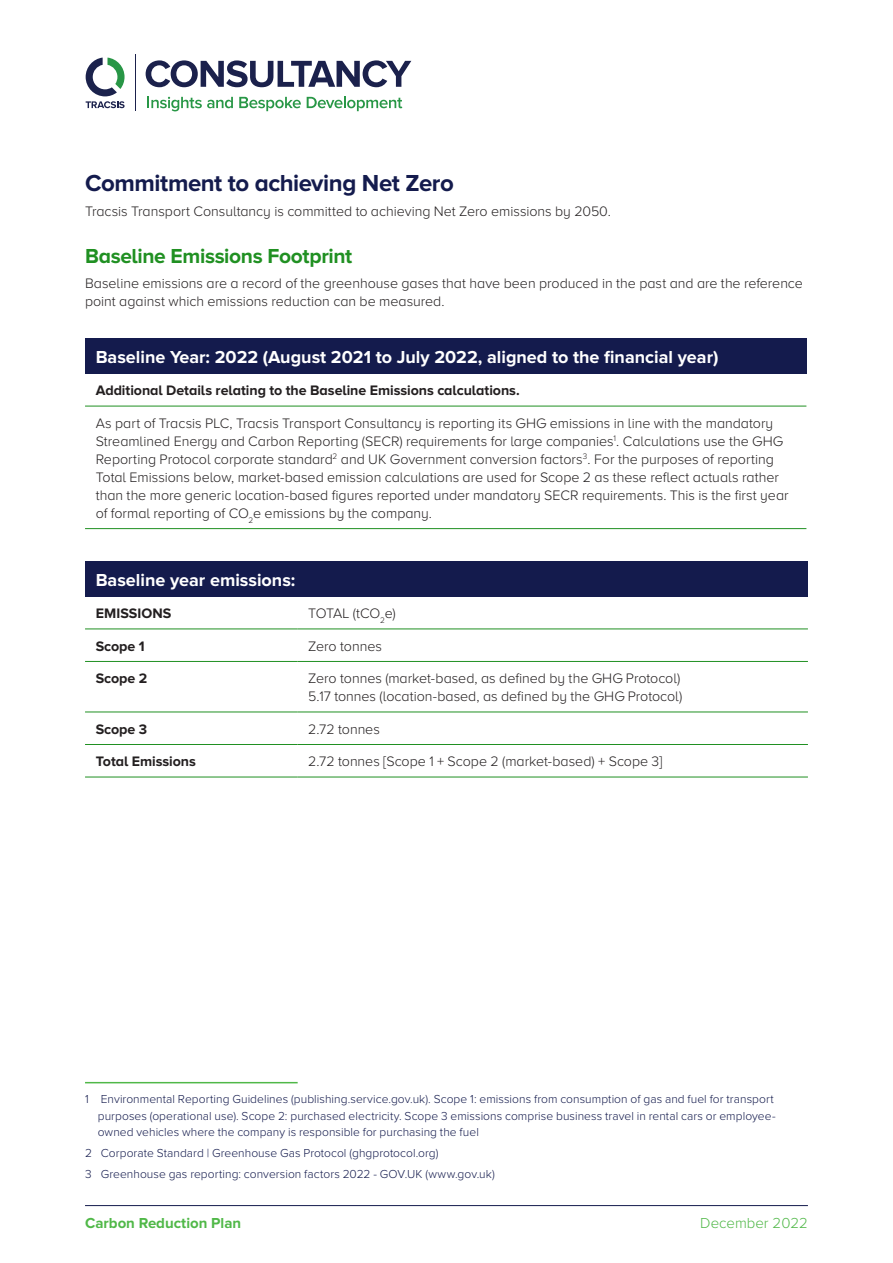
<style>
.page{position:relative;width:893px;height:1263px;background:#fff}
.page>*{position:absolute;margin:0;border:0;box-sizing:border-box;transform-origin:0 0}
.t1{font:700 24px "Proxima Nova A";letter-spacing:-.02em;color:#141b4d}
.t2{font:700 21px "Proxima Nova A";letter-spacing:-.02em;color:#209022}
.t3{font:700 18px "Proxima Nova";color:#fff}
.t4{font:700 15px "Proxima Nova";color:#50b848}
.t5{font:300 15px "Proxima Nova";color:#50b848}
.t6{font:300 14.25px/18px "Proxima Nova A";color:#231f20}
.t7{font:700 14.25px "Proxima Nova A";color:#231f20}
.t8{font:300 14.25px "Proxima Nova A";letter-spacing:-.025em;color:#231f20}
.t9{font:300 12px/16.5px "Proxima Nova";letter-spacing:.005em;color:#141b4d}
</style>
<div class="page">
<hr style="left:135px;top:55px;width:1px;height:56px;background:#1b214c">
<svg style="left:86px;top:58px;width:39px;height:50px"></svg>
<svg style="left:146px;top:60px;width:265px;height:27px"></svg>
<svg style="left:147px;top:97px;width:86px;height:14px"></svg>
<svg style="left:239px;top:97px;width:62px;height:14px"></svg>
<svg style="left:307px;top:97px;width:95px;height:14px"></svg>
<hr style="left:85px;top:1205px;width:723px;height:1px;background:#141b4d">
<div style="left:85px;top:338px;width:721px;height:36px;background:#141b4d"></div>
<hr style="left:85px;top:406px;width:721px;height:1px;background:#209022">
<hr style="left:85px;top:528px;width:721px;height:1px;background:#209022">
<hr style="left:85px;top:1082px;width:213px;height:1px;background:#50b848">
<div style="left:85px;top:561px;width:723px;height:35px;background:#141b4d"></div>
<hr style="left:85px;top:628px;width:213px;height:1px;background:#209022">
<hr style="left:298px;top:628px;width:510px;height:1px;background:#209022">
<hr style="left:85px;top:661px;width:213px;height:1px;background:#209022">
<hr style="left:298px;top:661px;width:510px;height:1px;background:#209022">
<hr style="left:85px;top:712px;width:213px;height:1px;background:#209022">
<hr style="left:298px;top:712px;width:510px;height:1px;background:#209022">
<hr style="left:85px;top:744px;width:213px;height:1px;background:#209022">
<hr style="left:298px;top:744px;width:510px;height:1px;background:#209022">
<hr style="left:85px;top:777px;width:213px;height:1px;background:#209022">
<hr style="left:298px;top:777px;width:510px;height:1px;background:#209022">
<h1 class="t1" style="left:85px;top:169px;width:370px">Commitment to achieving Net Zero</h1>
<p class="t6" style="left:85px;top:202px;width:527px">Tracsis Transport Consultancy is committed to achieving Net Zero emissions by 2050.</p>
<h2 class="t2" style="left:85px;top:244px;width:269px">Baseline Emissions Footprint</h2>
<p class="t6" style="left:85px;top:274px;width:719px">Baseline emissions are a record of the greenhouse gases that have been produced in the past and are the reference point against which emissions reduction can be measured.</p>
<p class="t3" style="left:96px;top:347px;width:624px">Baseline Year: 2022 (August 2021 to July 2022, aligned to the financial year)</p>
<p class="t7" style="left:96px;top:383px;width:426px">Additional Details relating to the Baseline Emissions calculations.</p>
<p class="t6" style="left:96px;top:414px;width:694px">As part of Tracsis PLC, Tracsis Transport Consultancy is reporting its GHG emissions in line with the mandatory Streamlined Energy and Carbon Reporting (SECR) requirements for large companies<sup>1</sup>. Calculations use the GHG Reporting Protocol corporate standard<sup>2</sup> and UK Government conversion factors<sup>3</sup>. For the purposes of reporting Total Emissions below, market-based emission calculations are used for Scope 2 as these reflect actuals rather than the more generic location-based figures reported under mandatory SECR requirements. This is the first year of formal reporting of CO<sub>2</sub>e emissions by the company.</p>
<p class="t3" style="left:96px;top:569px;width:201px">Baseline year emissions:</p>
<p class="t7" style="left:96px;top:605px;width:77px">EMISSIONS</p>
<p class="t8" style="left:308px;top:606px;width:89px">TOTAL (tCO<sub>2</sub>e)</p>
<p class="t7" style="left:96px;top:638px;width:51px">Scope 1</p>
<p class="t6" style="left:308px;top:637px;width:75px">Zero tonnes</p>
<p class="t7" style="left:96px;top:670px;width:53px">Scope 2</p>
<p class="t6" style="left:308px;top:669px;width:376px">Zero tonnes (market-based, as defined by the GHG Protocol)<br>5.17 tonnes (location-based, as defined by the GHG Protocol)</p>
<p class="t7" style="left:96px;top:721px;width:53px">Scope 3</p>
<p class="t6" style="left:308px;top:720px;width:73px">2.72 tonnes</p>
<p class="t7" style="left:96px;top:753px;width:102px">Total Emissions</p>
<p class="t6" style="left:308px;top:752px;width:356px">2.72 tonnes [Scope 1 + Scope 2 (market-based) + Scope 3]</p>
<p class="t9" style="left:98px;top:1090px;width:679px;text-indent:-13px">1 Environmental Reporting Guidelines (publishing.service.gov.uk). Scope 1: emissions from consumption of gas and fuel for transport purposes (operational use). Scope 2: purchased electricity. Scope 3 emissions comprise business travel in rental cars or employee&shy;owned vehicles where the company is responsible for purchasing the fuel</p>
<p class="t9" style="left:85px;top:1142px;width:411px;line-height:20.7px">2 Corporate Standard | Greenhouse Gas Protocol (ghgprotocol.org)<br>3 Greenhouse gas reporting: conversion factors 2022 - GOV.UK (www.gov.uk)</p>
<p class="t4" style="left:85px;top:1214px;width:158px">Carbon Reduction Plan</p>
<p class="t5" style="left:700px;top:1212px;width:109px">December 2022</p>
</div>
